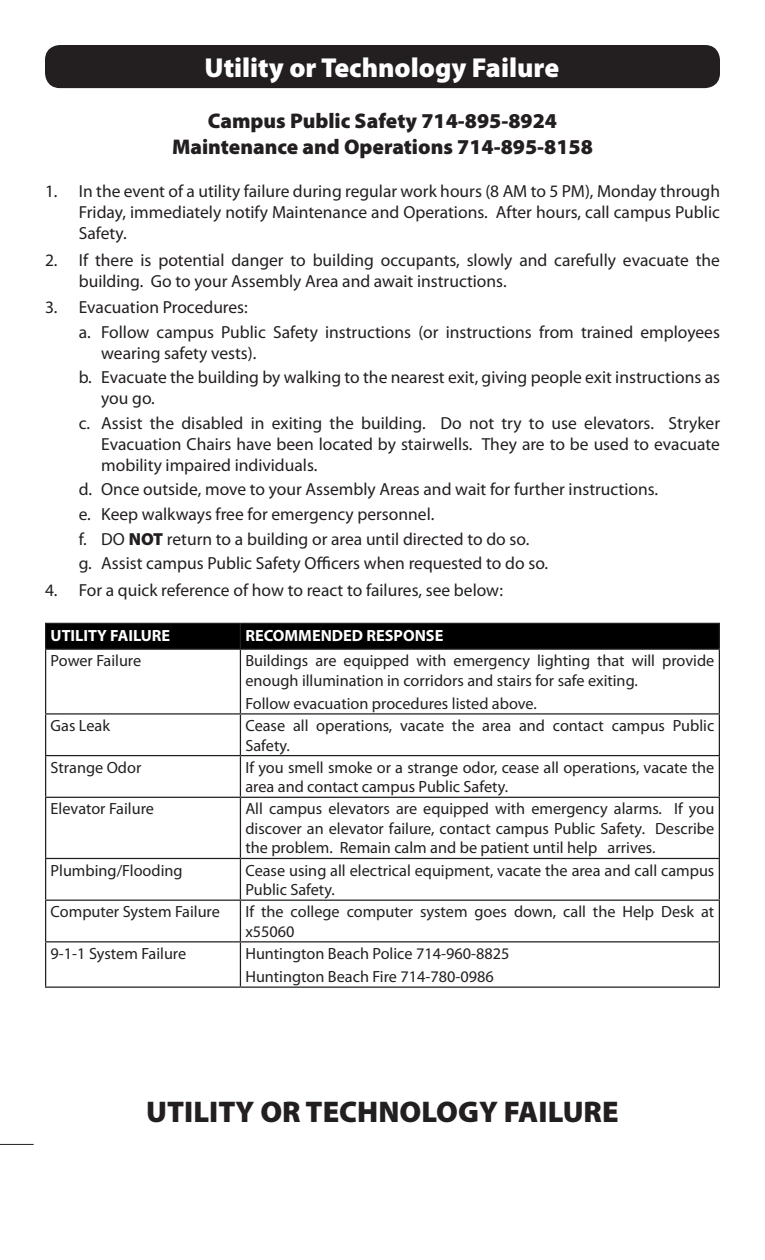
<style>
.page{position:relative;width:765px;height:1260px;background:#fff}
.page>*{position:absolute;margin:0;border:0;box-sizing:border-box;transform-origin:0 0}
.Sub_Heads{font:900 30px "Myriad Pro";color:#231f20}
.Sub_Heads-2{font:900 27.5px "Myriad Pro";color:#fff}
.Body_Copy{font:900 21.25px "Myriad Pro";color:#231f20}
.Body_Copy-2{font:17.5px/21px "Myriad Pro";color:#231f20}
.Body_Copy-3{font:16.25px/19.5px "Myriad Pro";color:#231f20}
.Body_Copy-4{font:700 16.25px "Myriad Pro";color:#fff}
.s1{font-weight:900}
</style>
<div class="page">
<svg style="left:45px;top:623px;width:675px;height:26px;background:#020102"></svg>
<hr style="left:45px;top:649px;width:195px;height:1px;background:#231f20">
<hr style="left:45px;top:650px;width:1px;height:63px;background:#231f20">
<hr style="left:240px;top:649px;width:480px;height:1px;background:#231f20">
<hr style="left:240px;top:650px;width:1px;height:63px;background:#231f20">
<hr style="left:719px;top:650px;width:1px;height:63px;background:#231f20">
<hr style="left:45px;top:713px;width:195px;height:2px;background:#231f20">
<hr style="left:45px;top:715px;width:1px;height:40px;background:#231f20">
<hr style="left:240px;top:713px;width:480px;height:2px;background:#231f20">
<hr style="left:240px;top:715px;width:1px;height:40px;background:#231f20">
<hr style="left:719px;top:715px;width:1px;height:40px;background:#231f20">
<hr style="left:45px;top:755px;width:195px;height:1px;background:#231f20">
<hr style="left:45px;top:756px;width:1px;height:41px;background:#231f20">
<hr style="left:240px;top:755px;width:480px;height:1px;background:#231f20">
<hr style="left:240px;top:756px;width:1px;height:41px;background:#231f20">
<hr style="left:719px;top:756px;width:1px;height:41px;background:#231f20">
<hr style="left:45px;top:797px;width:195px;height:1px;background:#231f20">
<hr style="left:45px;top:798px;width:1px;height:60px;background:#231f20">
<hr style="left:240px;top:797px;width:480px;height:1px;background:#231f20">
<hr style="left:240px;top:798px;width:1px;height:60px;background:#231f20">
<hr style="left:719px;top:798px;width:1px;height:60px;background:#231f20">
<hr style="left:45px;top:858px;width:195px;height:1px;background:#231f20">
<hr style="left:45px;top:859px;width:1px;height:41px;background:#231f20">
<hr style="left:240px;top:858px;width:480px;height:1px;background:#231f20">
<hr style="left:240px;top:859px;width:1px;height:41px;background:#231f20">
<hr style="left:719px;top:859px;width:1px;height:41px;background:#231f20">
<hr style="left:45px;top:900px;width:195px;height:1px;background:#231f20">
<hr style="left:45px;top:901px;width:1px;height:40px;background:#231f20">
<hr style="left:240px;top:900px;width:480px;height:1px;background:#231f20">
<hr style="left:240px;top:901px;width:1px;height:40px;background:#231f20">
<hr style="left:719px;top:901px;width:1px;height:40px;background:#231f20">
<hr style="left:45px;top:941px;width:195px;height:1px;background:#231f20">
<hr style="left:45px;top:942px;width:1px;height:45px;background:#231f20">
<hr style="left:240px;top:941px;width:480px;height:1px;background:#231f20">
<hr style="left:240px;top:942px;width:1px;height:45px;background:#231f20">
<hr style="left:719px;top:942px;width:1px;height:45px;background:#231f20">
<hr style="left:45px;top:987px;width:195px;height:1px;background:#231f20">
<hr style="left:240px;top:987px;width:480px;height:1px;background:#231f20">
<hr style="left:0;top:1144px;width:34px;height:1px;background:#231f20">
<div style="left:45px;top:45px;width:675px;height:43px;background:#231f20;border-radius:15px"></div>
<p class="Sub_Heads-2" style="left:205px;top:52px;width:356px">Utility or Technology Failure</p>
<p class="Body_Copy" style="left:208px;top:109px;width:351px">Campus Public Safety 714-895-8924</p>
<p class="Body_Copy" style="left:172px;top:135px;width:422px">Maintenance and Operations 714-895-8158</p>
<p class="Body_Copy-2" style="left:79px;top:180px;width:643px;text-align:justify;text-indent:-34px">1. In the event of a utility failure during regular work hours (8 AM to 5 PM), Monday through Friday, immediately notify Maintenance and Operations. After hours, call campus Public Safety.</p>
<p class="Body_Copy-2" style="left:79px;top:249px;width:643px;text-indent:-34px">2. If there is potential danger to building occupants, slowly and carefully evacuate the building. Go to your Assembly Area and await instructions.</p>
<p class="Body_Copy-2" style="left:45px;top:296px;width:204px">3. Evacuation Procedures:</p>
<p class="Body_Copy-2" style="left:101px;top:321px;width:620px;text-indent:-22px">a. Follow campus Public Safety instructions (or instructions from trained employees wearing safety vests).</p>
<p class="Body_Copy-2" style="left:101px;top:366px;width:620px;text-indent:-22px">b. Evacuate the building by walking to the nearest exit, giving people exit instructions as you go.</p>
<p class="Body_Copy-2" style="left:101px;top:412px;width:620px;text-align:justify;text-indent:-22px">c. Assist the disabled in exiting the building. Do not try to use elevators. Stryker Evacuation Chairs have been located by stairwells. They are to be used to evacuate mobility impaired individuals.</p>
<p class="Body_Copy-2" style="left:79px;top:479px;width:581px">d. Once outside, move to your Assembly Areas and wait for further instructions.</p>
<p class="Body_Copy-2" style="left:79px;top:503px;width:357px">e. Keep walkways free for emergency personnel.</p>
<p class="Body_Copy-2" style="left:79px;top:528px;width:452px">f. DO <span class="s1">NOT</span> return to a building or area until directed to do so.</p>
<p class="Body_Copy-2" style="left:79px;top:552px;width:471px">g. Assist campus Public Safety Officers when requested to do so.</p>
<p class="Body_Copy-2" style="left:45px;top:579px;width:460px">4. For a quick reference of how to react to failures, see below:</p>
<p class="Body_Copy-4" style="left:51px;top:624px;width:121px">UTILITY FAILURE</p>
<p class="Body_Copy-4" style="left:245px;top:624px;width:199px">RECOMMENDED RESPONSE</p>
<p class="Body_Copy-3" style="left:51px;top:651px;width:92px">Power Failure</p>
<p class="Body_Copy-3" style="left:245px;top:651px;width:470px">Buildings are equipped with emergency lighting that will provide enough illumination in corridors and stairs for safe exiting.</p>
<p class="Body_Copy-3" style="left:245px;top:693px;width:293px">Follow evacuation procedures listed above.</p>
<p class="Body_Copy-3" style="left:51px;top:716px;width:61px">Gas Leak</p>
<p class="Body_Copy-3" style="left:245px;top:716px;width:470px">Cease all operations, vacate the area and contact campus Public<br>Safety.</p>
<p class="Body_Copy-3" style="left:51px;top:757px;width:92px">Strange Odor</p>
<p class="Body_Copy-3" style="left:245px;top:757px;width:470px">If you smell smoke or a strange odor, cease all operations, vacate the area and contact campus Public Safety.</p>
<p class="Body_Copy-3" style="left:51px;top:799px;width:105px">Elevator Failure</p>
<p class="Body_Copy-3" style="left:245px;top:799px;width:470px;text-align:justify">All campus elevators are equipped with emergency alarms. If you discover an elevator failure, contact campus Public Safety. Describe the problem. Remain calm and be patient until help arrives.</p>
<p class="Body_Copy-3" style="left:51px;top:860px;width:134px">Plumbing/Flooding</p>
<p class="Body_Copy-3" style="left:245px;top:860px;width:470px">Cease using all electrical equipment, vacate the area and call campus<br>Public Safety.</p>
<p class="Body_Copy-3" style="left:51px;top:902px;width:171px">Computer System Failure</p>
<p class="Body_Copy-3" style="left:245px;top:902px;width:470px">If the college computer system goes down, call the Help Desk at x55060</p>
<p class="Body_Copy-3" style="left:51px;top:944px;width:137px">9-1-1 System Failure</p>
<p class="Body_Copy-3" style="left:245px;top:944px;width:265px">Huntington Beach Police 714-960-8825</p>
<p class="Body_Copy-3" style="left:245px;top:967px;width:250px">Huntington Beach Fire 714-780-0986</p>
<p class="Sub_Heads" style="left:146px;top:1095px;width:474px">UTILITY OR TECHNOLOGY FAILURE</p>
</div>
